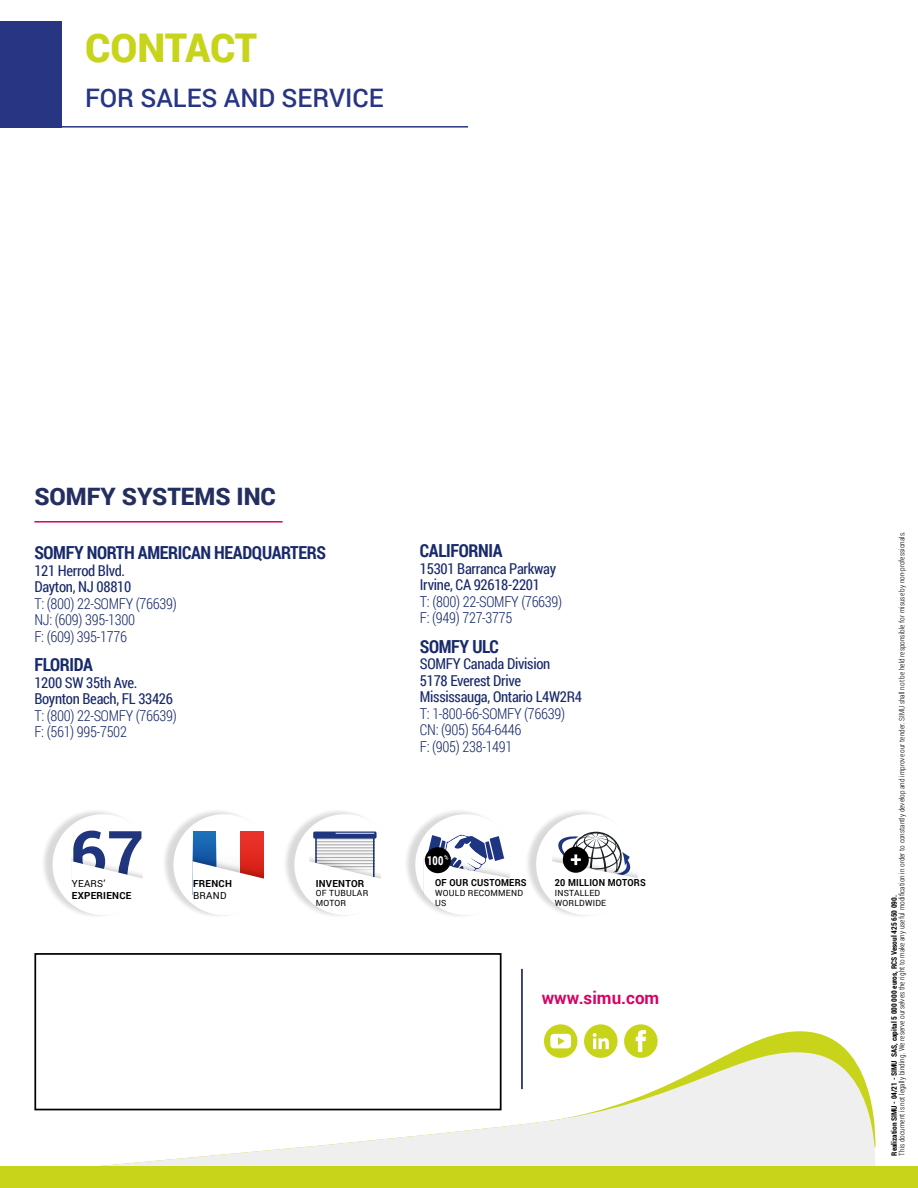
<style>
.page{position:relative;width:918px;height:1188px;background:#fff}
.page>*{position:absolute;margin:0;border:0;box-sizing:border-box;transform-origin:0 0}
.t1{font:700 64.5px "Roboto";color:#1f357e}
.t2{font:900 39.6px "Roboto";letter-spacing:-.01em;color:#c8d419}
.t3{font:500 25.5px "Roboto";color:#283583}
.t4{font:900 24px "Roboto";color:#242f60}
.t5{font:700 18px "Roboto Condensed";letter-spacing:-.02em;color:#192a6b}
.t6{font:700 17.4px "Roboto";color:#d70365}
.t7{font:300 15px/16.5px "Roboto Condensed";letter-spacing:-.02em;color:#192a6b}
.t8{font:15px/16.5px "Roboto Condensed";letter-spacing:-.02em;color:#192a6b}
.t9{font:900 12.3px "Roboto";color:#fff;scale:.75 1}
.t10{font:700 9.75px "Roboto";letter-spacing:.025em;color:#000;scale:.93 1}
.t11{font:700 9.75px "Roboto";letter-spacing:.025em;color:#000}
.t12{font:9.75px "Roboto";letter-spacing:.025em;color:#000}
.t13{font:8.55px/9.8px "Roboto";letter-spacing:.025em;color:#000}
.t14{font:300 7.5px "Roboto Condensed";color:#000}
.t15{font:700 7.5px "Roboto Condensed";color:#000}
</style>
<div class="page">
<div style="left:0;top:21px;width:62px;height:107px;background:#283583"></div>
<hr style="left:61px;top:126px;width:407px;height:2px;background:#283583">
<svg style="left:544px;top:1024px;width:294px;height:19px"></svg>
<svg style="left:69px;top:1043px;width:811px;height:124px;fill:#efefef"></svg>
<div style="left:0;top:1167px;width:918px;height:21px;background:#c8d419"></div>
<hr style="left:34px;top:521px;width:249px;height:2px;background:#d70365">
<div style="left:624px;top:1024px;width:34px;height:34px;background:#c8d419;border-radius:50%"></div>
<svg style="left:636px;top:1030px;width:10px;height:22px"></svg>
<div style="left:584px;top:1024px;width:34px;height:34px;background:#c8d419;border-radius:50%"></div>
<svg style="left:593px;top:1033px;width:16px;height:16px"></svg>
<div style="left:544px;top:1024px;width:33px;height:34px;background:#c8d419;border-radius:50%"></div>
<svg style="left:550px;top:1034px;width:21px;height:14px"></svg>
<svg style="left:43px;top:846px;width:4px;height:35px"></svg>
<svg style="left:47px;top:811px;width:96px;height:105px"></svg>
<svg style="left:164px;top:846px;width:4px;height:35px"></svg>
<svg style="left:168px;top:811px;width:96px;height:105px"></svg>
<div style="left:284px;top:809px;width:108px;height:109px;background:linear-gradient(to bottom,#fbfbfb,#fbfbfb)"></div>
<svg style="left:288px;top:809px;width:104px;height:109px"></svg>
<div style="left:405px;top:809px;width:108px;height:109px;background:linear-gradient(to bottom,#fbfbfb,#fbfbfb)"></div>
<svg style="left:409px;top:809px;width:104px;height:109px"></svg>
<svg style="left:527px;top:849px;width:3px;height:29px"></svg>
<svg style="left:530px;top:811px;width:108px;height:105px"></svg>
<div style="left:35px;top:954px;width:466px;height:156px;background:#fff"></div>
<div style="left:34px;top:953px;width:468px;height:157px;border:2px solid #000"></div>
<hr style="left:521px;top:969px;width:2px;height:120px;background:#242f60">
<h2 class="t2" style="left:85px;top:20px;width:174px">CONTACT</h2>
<h3 class="t3" style="left:85px;top:80px;width:300px">FOR SALES AND SERVICE</h3>
<h3 class="t4" style="left:34px;top:480px;width:243px">SOMFY SYSTEMS INC</h3>
<h3 class="t5" style="left:34px;top:540px;width:293px">SOMFY NORTH AMERICAN HEADQUARTERS</h3>
<h3 class="t8" style="left:34px;top:562px;width:98px">121 Herrod Blvd.<br>Dayton, NJ 08810</h3>
<h3 class="t7" style="left:34px;top:595px;width:144px">T: (800) 22-SOMFY (76639)<br>NJ: (609) 395-1300<br>F: (609) 395-1776</h3>
<h3 class="t5" style="left:34px;top:652px;width:60px">FLORIDA</h3>
<h3 class="t8" style="left:34px;top:674px;width:140px">1200 SW 35th Ave.<br>Boynton Beach, FL 33426</h3>
<h3 class="t7" style="left:34px;top:707px;width:144px">T: (800) 22-SOMFY (76639)<br>F: (561) 995-7502</h3>
<h1 class="t1" style="left:70px;top:809px;width:75px">67</h1>
<h3 class="t12" style="left:72px;top:877px;width:35px">YEARS’</h3>
<h3 class="t11" style="left:72px;top:888px;width:61px">EXPERIENCE</h3>
<h3 class="t11" style="left:193px;top:877px;width:40px">FRENCH</h3>
<h3 class="t12" style="left:193px;top:888px;width:35px">BRAND</h3>
<h3 class="t11" style="left:316px;top:876px;width:50px">INVENTOR</h3>
<p class="t13" style="left:316px;top:888px;width:54px">OF TUBULAR<br>MOTOR</p>
<h3 class="t5" style="left:420px;top:538px;width:84px">CALIFORNIA</h3>
<h3 class="t8" style="left:420px;top:560px;width:138px">15301 Barranca Parkway<br>Irvine, CA 92618-2201</h3>
<h3 class="t7" style="left:420px;top:593px;width:144px">T: (800) 22-SOMFY (76639)<br>F: (949) 727-3775</h3>
<h3 class="t5" style="left:420px;top:634px;width:81px">SOMFY ULC</h3>
<h3 class="t8" style="left:420px;top:655px;width:164px">SOMFY Canada Division<br>5178 Everest Drive<br>Mississauga, Ontario L4W2R4</h3>
<h3 class="t7" style="left:420px;top:705px;width:147px">T: 1-800-66-SOMFY (76639)<br>CN: (905) 564-6446<br>F: (905) 238-1491</h3>
<h3 class="t9" style="left:427px;top:852px;width:23px">100</h3>
<h3 class="t10" style="left:435px;top:876px;width:100px">OF OUR CUSTOMERS</h3>
<p class="t13" style="left:435px;top:888px;width:89px">WOULD RECOMMEND<br>US</p>
<h3 class="t10" style="left:555px;top:876px;width:99px">20 MILLION MOTORS</h3>
<p class="t13" style="left:555px;top:888px;width:53px">INSTALLED<br>WORLDWIDE</p>
<h3 class="t6" style="left:542px;top:986px;width:119px">www.simu.com</h3>
<p class="t14" style="left:897px;top:1156px;width:626px;rotate:-90deg">This document is not legally binding. We reserve ourselves the right to make any useful modification in order to constantly develop and improve our tender. SIMU shall not be held responsible for misuse by non-professionals.</p>
<p class="t15" style="left:889px;top:1156px;width:262px;rotate:-90deg">Realization SIMU - 04/21 - SIMU SAS, capital 5 000 000 euros, RCS Vesoul 425 650 090.</p>
</div>
